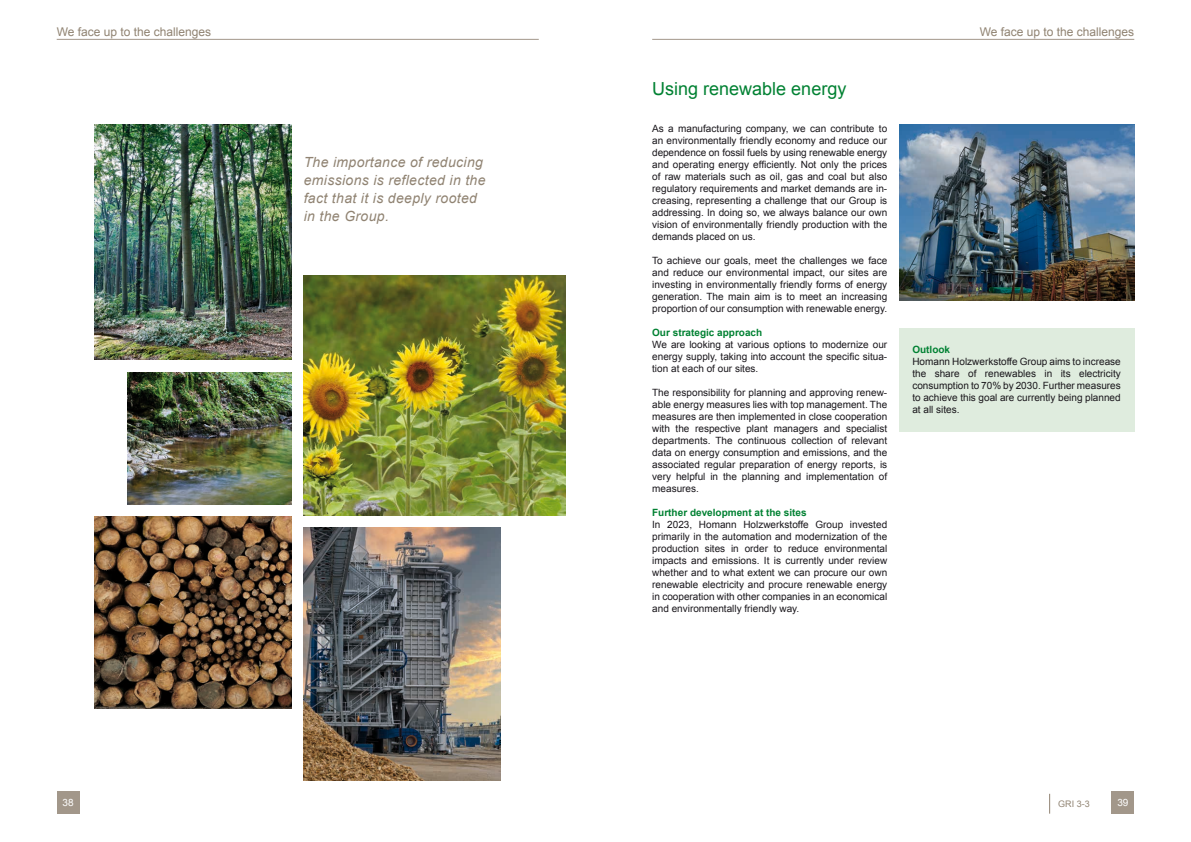
<style>
.page{position:relative;width:1191px;height:842px;background:#fff}
.page>*{position:absolute;margin:0;border:0;box-sizing:border-box;transform-origin:0 0}
.t1{font:18px "Arial";color:#008132}
.t2{font:italic 14px/18px "Arial";letter-spacing:.025em;color:#908372}
.t3{font:12px "Arial";color:#908372}
.t4{font:10px/12px "Arial";color:#1a171c;text-align:justify}
.t5{font:700 10px "Arial";color:#008132}
.t6{font:10px "Arial";color:#fff}
.t7{font:9px "Arial";color:#908372}
</style>
<div class="page">
<div style="left:57px;top:791px;width:22px;height:23px;background:#a2978a"></div>
<div style="left:1111px;top:791px;width:23px;height:23px;background:#a2978a"></div>
<hr style="left:652px;top:39px;width:482px;height:1px;background:#a2978a">
<hr style="left:57px;top:39px;width:482px;height:1px;background:#a2978a">
<img style="left:304px;top:527px;width:197px;height:253px">
<img style="left:95px;top:516px;width:196px;height:193px">
<img style="left:95px;top:125px;width:197px;height:234px">
<img style="left:127px;top:372px;width:164px;height:132px">
<img style="left:304px;top:275px;width:262px;height:240px">
<div style="left:899px;top:329px;width:235px;height:103px;background:#dfecde"></div>
<svg style="left:1049px;top:794px;width:1px;height:20px"></svg>
<img style="left:899px;top:125px;width:235px;height:176px">
<p class="t3" style="left:57px;top:24px;width:156px">We face up to the challenges</p>
<p class="t3" style="left:979px;top:24px;width:156px">We face up to the challenges</p>
<h2 class="t2" style="left:304px;top:154px;width:183px">The importance of reducing emissions is reflected in the fact that it is deeply rooted in the Group.</h2>
<h1 class="t1" style="left:652px;top:76px;width:196px">Using renewable energy</h1>
<p class="t4" style="left:652px;top:123px;width:236px">As a manufacturing company, we can contribute to an environmentally friendly economy and reduce our dependence on fossil fuels by using renewable energy and operating energy efficiently. Not only the prices of raw materials such as oil, gas and coal but also regulatory requirements and market demands are in&shy;creasing, representing a challenge that our Group is addressing. In doing so, we always balance our own vision of environmentally friendly production with the demands placed on us.</p>
<p class="t4" style="left:652px;top:255px;width:236px">To achieve our goals, meet the challenges we face and reduce our environmental impact, our sites are investing in environmentally friendly forms of energy generation. The main aim is to meet an increasing proportion of our consumption with renewable energy.</p>
<p class="t5" style="left:652px;top:326px;width:112px">Our strategic approach</p>
<p class="t4" style="left:652px;top:339px;width:236px">We are looking at various options to modernize our energy supply, taking into account the specific situa&shy;tion at each of our sites.</p>
<p class="t4" style="left:652px;top:387px;width:236px">The responsibility for planning and approving renew&shy;able energy measures lies with top management. The measures are then implemented in close cooperation with the respective plant managers and specialist departments. The continuous collection of relevant data on energy consumption and emissions, and the associated regular preparation of energy reports, is very helpful in the planning and implementation of measures.</p>
<p class="t5" style="left:652px;top:506px;width:156px">Further development at the sites</p>
<p class="t4" style="left:652px;top:519px;width:236px">In 2023, Homann Holzwerkstoffe Group invested primarily in the automation and modernization of the production sites in order to reduce environmental impacts and emissions. It is currently under review whether and to what extent we can procure our own renewable electricity and procure renewable energy in cooperation with other companies in an economical and environmentally friendly way.</p>
<p class="t5" style="left:912px;top:343px;width:39px">Outlook</p>
<p class="t4" style="left:912px;top:355px;width:210px">Homann Holzwerkstoffe Group aims to increase the share of renewables in its electricity consumption to 70% by 2030. Further measures to achieve this goal are currently being planned at all sites.</p>
<p class="t6" style="left:62px;top:796px;width:13px">38</p>
<p class="t6" style="left:1117px;top:796px;width:13px">39</p>
<p class="t7" style="left:1058px;top:798px;width:33px">GRI 3-3</p>
</div>
